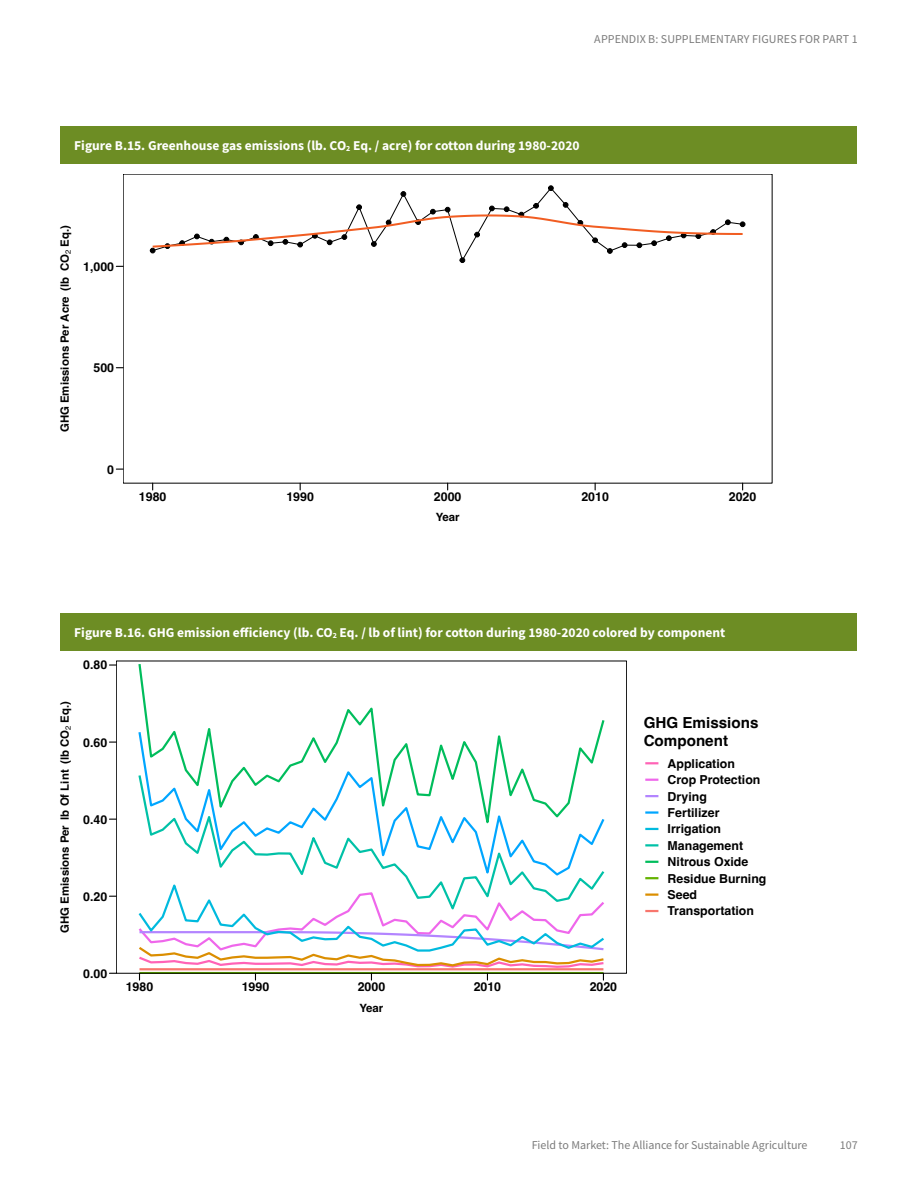
<style>
.page{position:relative;width:918px;height:1188px;background:#fff}
.page>*{position:absolute;margin:0;border:0;box-sizing:border-box;transform-origin:0 0}
.t1{font:700 15.15px/18.3px "Helvetica";color:#000}
.t2{font:700 13.5px "Source Sans Pro";color:#fff}
.t3{font:700 12.3px/16.4px "Helvetica";color:#000}
.t4{font:12px "Source Sans Pro";color:#7c7c7c}
.t5{font:700 11.4px "Helvetica";color:#000}
</style>
<div class="page">
<svg style="left:150px;top:185px;width:595px;height:78px"></svg>
<div style="left:61px;top:126px;width:796px;height:37px;background:#6d8d24"></div>
<svg style="left:181px;top:836px;width:424px;height:43px"></svg>
<svg style="left:138px;top:664px;width:467px;height:172px"></svg>
<svg style="left:109px;top:664px;width:7px;height:2px"></svg>
<svg style="left:136px;top:879px;width:471px;height:101px"></svg>
<svg style="left:645px;top:762px;width:13px;height:2px"></svg>
<svg style="left:645px;top:779px;width:13px;height:2px"></svg>
<svg style="left:645px;top:795px;width:13px;height:2px"></svg>
<svg style="left:645px;top:811px;width:13px;height:3px"></svg>
<svg style="left:645px;top:827px;width:14px;height:4px"></svg>
<svg style="left:645px;top:828px;width:13px;height:2px"></svg>
<svg style="left:645px;top:844px;width:13px;height:2px"></svg>
<svg style="left:645px;top:861px;width:13px;height:2px"></svg>
<svg style="left:645px;top:877px;width:13px;height:2px"></svg>
<svg style="left:645px;top:894px;width:13px;height:2px"></svg>
<svg style="left:645px;top:909px;width:14px;height:4px"></svg>
<svg style="left:645px;top:910px;width:13px;height:2px"></svg>
<div style="left:61px;top:613px;width:796px;height:37px;background:#6d8d24"></div>
<p class="t4" style="left:594px;top:31px;width:265px">APPENDIX B: SUPPLEMENTARY FIGURES FOR PART 1</p>
<p class="t2" style="left:74px;top:136px;width:507px">Figure B.15. Greenhouse gas emissions (lb. CO<sub>2</sub> Eq. / acre) for cotton during 1980-2020</p>
<p class="t5" style="left:58px;top:432px;width:209px;rotate:-90deg">GHG Emissions Per Acre (lb CO<sub>2</sub> Eq.)</p>
<p class="t3" style="left:83px;top:260px;width:32px">1,000</p>
<p class="t3" style="left:93px;top:361px;width:22px">500</p>
<p class="t3" style="left:107px;top:462px;width:8px">0</p>
<p class="t3" style="left:139px;top:490px;width:29px">1980</p>
<p class="t3" style="left:286px;top:490px;width:29px">1990</p>
<p class="t3" style="left:434px;top:490px;width:29px">2000</p>
<p class="t3" style="left:581px;top:490px;width:29px">2010</p>
<p class="t3" style="left:729px;top:490px;width:29px">2020</p>
<p class="t5" style="left:436px;top:511px;width:25px">Year</p>
<p class="t2" style="left:74px;top:623px;width:653px">Figure B.16. GHG emission efficiency (lb. CO<sub>2</sub> Eq. / lb of lint) for cotton during 1980-2020 colored by component</p>
<p class="t3" style="left:83px;top:658px;width:26px">0.80</p>
<p class="t5" style="left:58px;top:933px;width:233px;rotate:-90deg">GHG Emissions Per lb Of Lint (lb CO<sub>2</sub> Eq.)</p>
<p class="t3" style="left:83px;top:735px;width:26px">0.60</p>
<p class="t3" style="left:83px;top:812px;width:26px">0.40</p>
<p class="t3" style="left:83px;top:890px;width:26px">0.20</p>
<p class="t3" style="left:83px;top:967px;width:26px">0.00</p>
<p class="t3" style="left:126px;top:980px;width:29px">1980</p>
<p class="t3" style="left:242px;top:980px;width:29px">1990</p>
<p class="t3" style="left:358px;top:980px;width:29px">2000</p>
<p class="t3" style="left:474px;top:980px;width:29px">2010</p>
<p class="t3" style="left:590px;top:980px;width:29px">2020</p>
<p class="t5" style="left:360px;top:1001px;width:25px">Year</p>
<p class="t1" style="left:644px;top:715px;width:116px">GHG Emissions<br>Component</p>
<p class="t3" style="left:668px;top:757px;width:100px">Application<br>Crop Protection<br>Drying<br>Fertilizer<br>Irrigation<br>Management<br>Nitrous Oxide<br>Residue Burning<br>Seed<br>Transportation</p>
<p class="t4" style="left:532px;top:1137px;width:277px">Field to Market: The Alliance for Sustainable Agriculture</p>
<p class="t4" style="left:840px;top:1137px;width:19px">107</p>
</div>
